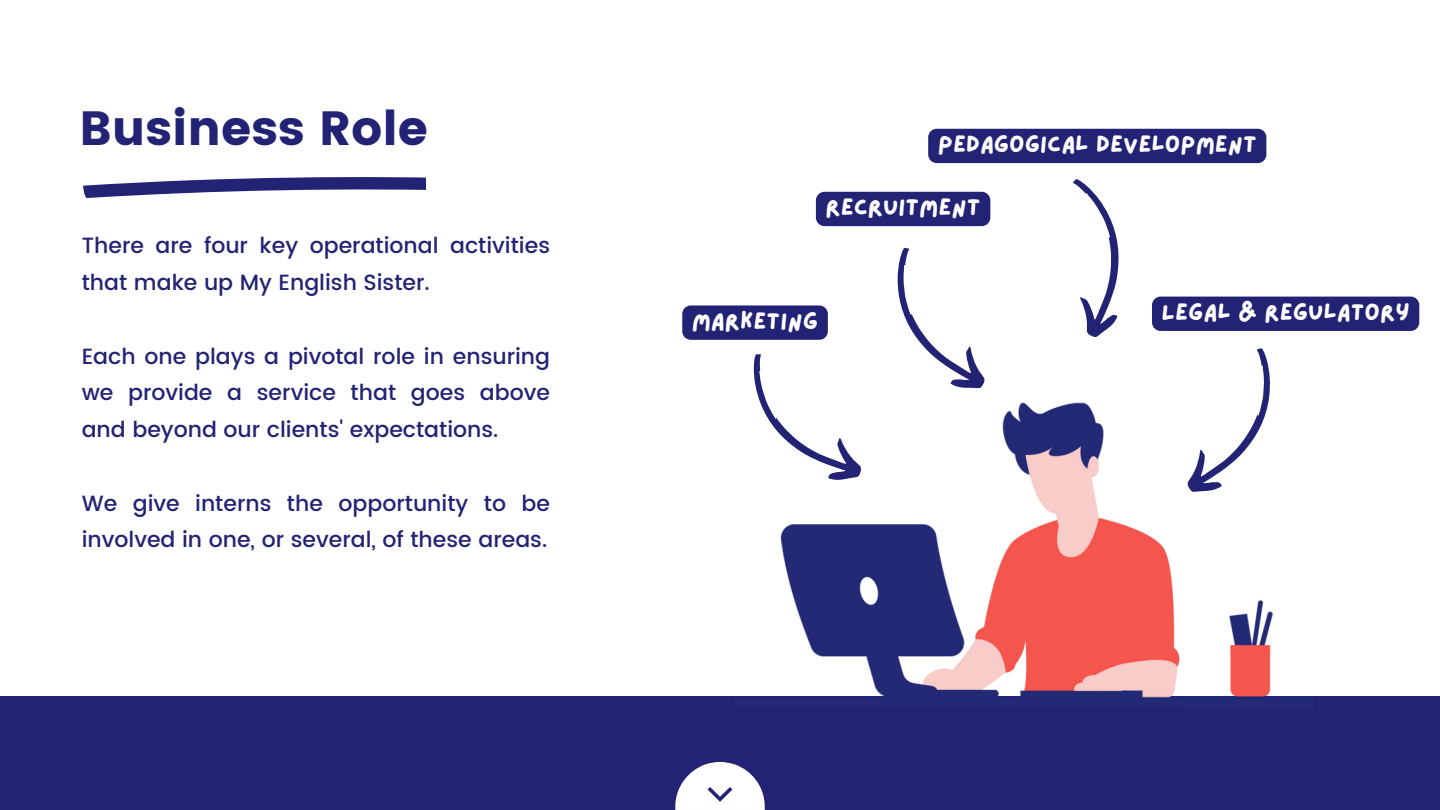
<style>
.page{position:relative;width:1440px;height:810px;background:#fff}
.page>*{position:absolute;margin:0;border:0;box-sizing:border-box;transform-origin:0 0}
.t1{font:48px "Poppins";color:#232375}
.t2{font:24px "Lazydog";color:#fff}
.t3{font:500 22px/36.8px "Poppins";color:#232375}
</style>
<div class="page">
<div style="left:0;top:696px;width:1440px;height:114px;background:#232375"></div>
<svg style="left:897px;top:248px;width:17px;height:70px"></svg>
<svg style="left:1073px;top:179px;width:46px;height:139px"></svg>
<img style="left:753px;top:318px;width:520px;height:380px">
<svg style="left:682px;top:305px;width:146px;height:35px;background:#2a2a79"></svg>
<div style="left:816px;top:192px;width:174px;height:34px;background:#232375;border-radius:9px"></div>
<div style="left:928px;top:129px;width:338px;height:34px;background:#232375"></div>
<div style="left:1152px;top:297px;width:267px;height:34px;background:#232375;border-radius:9px"></div>
<svg style="left:675px;top:762px;width:90px;height:48px"></svg>
<svg style="left:83px;top:177px;width:342px;height:21px"></svg>
<h1 class="t1" style="left:80px;top:101px;width:350px">Business Role</h1>
<p class="t3" style="left:82px;top:227px;width:470px">There are four key operational activities that make up My English Sister.</p>
<p class="t3" style="left:82px;top:338px;width:470px;text-align:justify">Each one plays a pivotal role in ensuring we provide a service that goes above and beyond our clients' expectations.</p>
<p class="t3" style="left:82px;top:485px;width:470px">We give interns the opportunity to be involved in one, or several, of these areas.</p>
<p class="t2" style="left:938px;top:133px;width:321px">PEDAGOGICAL DEVELOPMENT</p>
<p class="t2" style="left:826px;top:196px;width:157px">RECRUITMENT</p>
<p class="t2" style="left:692px;top:309px;width:128px">MARKETING</p>
<p class="t2" style="left:1162px;top:300px;width:250px">LEGAL &amp; REGULATORY</p>
</div>
